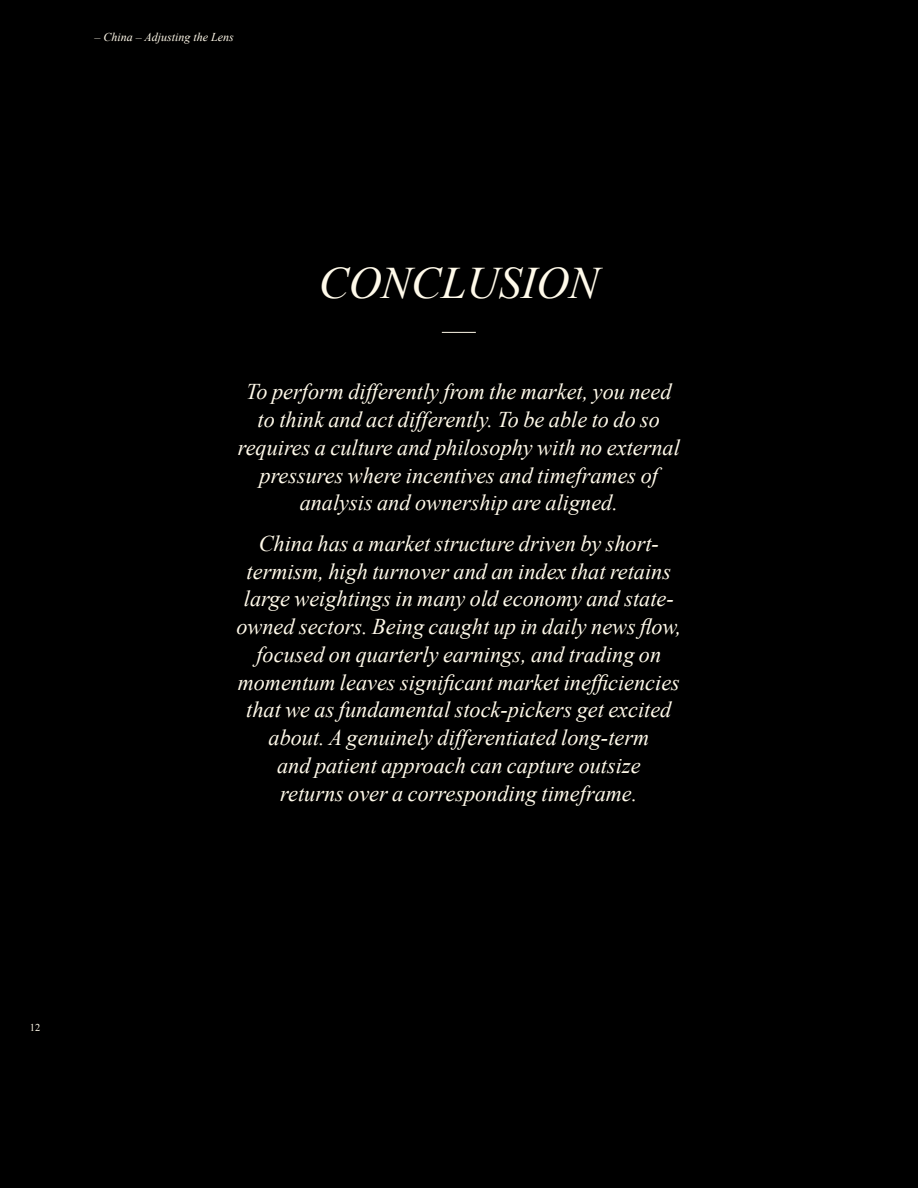
<style>
.page{position:relative;width:918px;height:1188px;background:#000}
.page>*{position:absolute;margin:0;border:0;box-sizing:border-box;transform-origin:0 0}
.t1{font:italic 45px "Times New Roman";color:#fffaea}
.t2{font:italic 22.5px/27.8px "Times New Roman";color:#fffaea;text-align:center}
.t3{font:italic 12px "Times New Roman";color:#fffaea}
.t4{font:10.5px "Times New Roman";color:#fffaea}
</style>
<div class="page">
<hr style="left:442px;top:332px;width:34px;height:1px;background:#fffaea">
<p class="t3" style="left:94px;top:29px;width:141px">– China – Adjusting the Lens</p>
<p class="t4" style="left:30px;top:1020px;width:12px">12</p>
<h1 class="t1" style="left:319px;top:252px;width:282px">CONCLUSION</h1>
<p class="t2" style="left:238px;top:377px;width:444px">To perform differently from the market, you need to think and act differently. To be able to do so requires a culture and philosophy with no external pressures where incentives and timeframes of analysis and ownership are aligned.</p>
<p class="t2" style="left:236px;top:529px;width:446px">China has a market structure driven by short&shy;termism, high turnover and an index that retains large weightings in many old economy and state&shy;owned sectors. Being caught up in daily news flow, focused on quarterly earnings, and trading on momentum leaves significant market inefficiencies that we as fundamental stock-pickers get excited about. A genuinely differentiated long-term<br>and patient approach can capture outsize<br>returns over a corresponding timeframe.</p>
</div>
